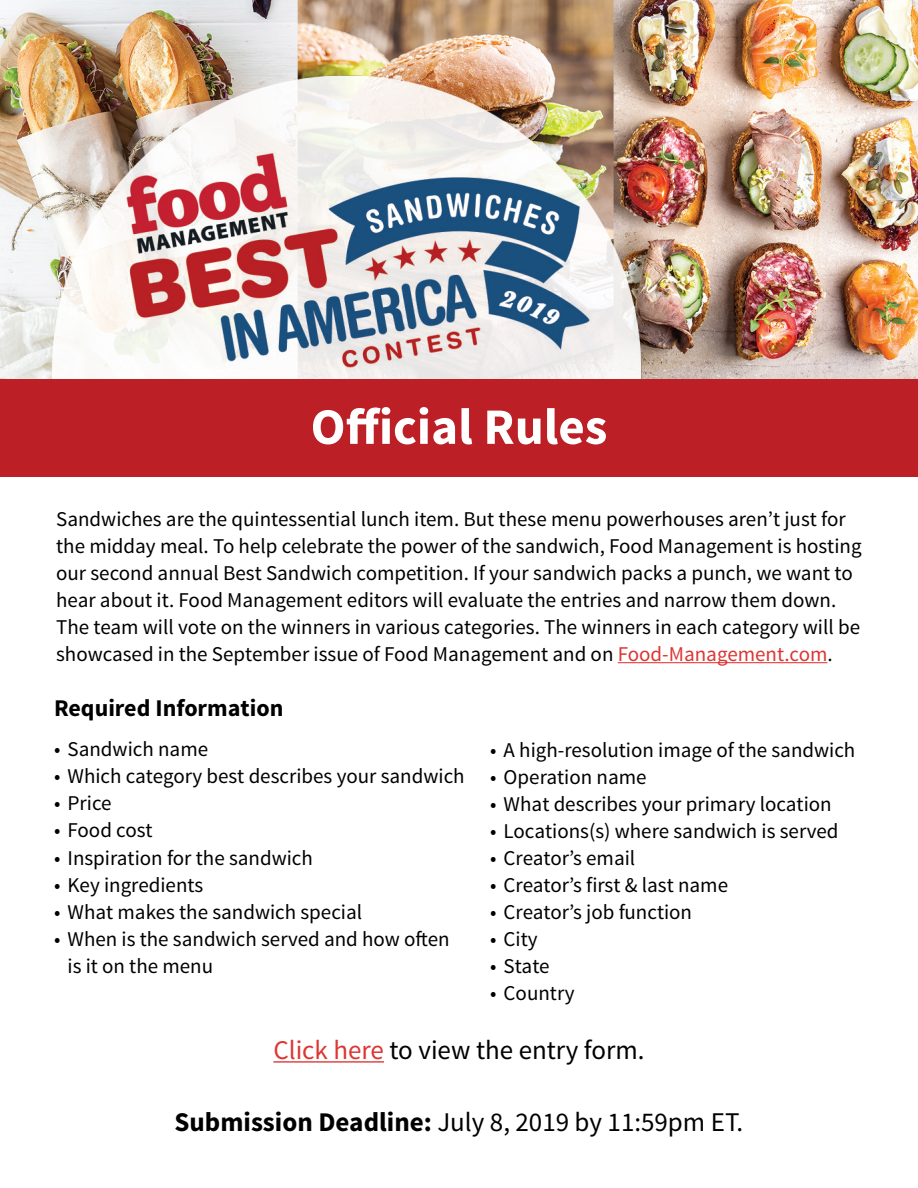
<style>
.page{position:relative;width:918px;height:1188px;background:#fff}
.page>*{position:absolute;margin:0;border:0;box-sizing:border-box;transform-origin:0 0}
.t1{font:700 51px "Source Sans Pro";color:#fff}
.t2{font:27px "Source Sans Pro";color:#000}
.t3{font:700 24px "Source Sans Pro";color:#000}
.t4{font:21px/27px "Source Sans Pro";color:#000}
.s1{color:#dd3532}
.s2{font-weight:700}
</style>
<div class="page">
<img style="left:0;top:0;width:918px;height:380px">
<img style="left:52px;top:67px;width:604px;height:313px">
<div style="left:0;top:380px;width:918px;height:97px;background:#bc2026"></div>
<hr style="left:273px;top:1061px;width:111px;height:2px;background:#dd3532">
<hr style="left:618px;top:662px;width:209px;height:1px;background:#dd3532">
<h1 class="t1" style="left:311px;top:394px;width:298px">Official Rules</h1>
<p class="t4" style="left:56px;top:506px;width:807px">Sandwiches are the quintessential lunch item. But these menu powerhouses aren’t just for the midday meal. To help celebrate the power of the sandwich, Food Management is hosting our second annual Best Sandwich competition. If your sandwich packs a punch, we want to hear about it. Food Management editors will evaluate the entries and narrow them down.<br>The team will vote on the winners in various categories. The winners in each category will be showcased in the September issue of Food Management and on <span class="s1">Food-Management.com</span>.</p>
<p class="t3" style="left:54px;top:693px;width:231px">Required Information</p>
<p class="t4" style="left:54px;top:736px;width:156px">• Sandwich name</p>
<p class="t4" style="left:54px;top:763px;width:412px">• Which category best describes your sandwich</p>
<p class="t4" style="left:54px;top:790px;width:59px">• Price</p>
<p class="t4" style="left:54px;top:817px;width:100px">• Food cost</p>
<p class="t4" style="left:54px;top:844px;width:260px">• Inspiration for the sandwich</p>
<p class="t4" style="left:54px;top:871px;width:151px">• Key ingredients</p>
<p class="t4" style="left:54px;top:898px;width:310px">• What makes the sandwich special</p>
<p class="t4" style="left:68px;top:925px;width:384px;text-indent:-14px">• When is the sandwich served and how often is it on the menu</p>
<p class="t4" style="left:490px;top:736px;width:367px">• A high-resolution image of the sandwich</p>
<p class="t4" style="left:490px;top:763px;width:158px">• Operation name</p>
<p class="t4" style="left:490px;top:790px;width:343px">• What describes your primary location</p>
<p class="t4" style="left:490px;top:817px;width:350px">• Locations(s) where sandwich is served</p>
<p class="t4" style="left:490px;top:844px;width:147px">• Creator’s email</p>
<p class="t4" style="left:490px;top:871px;width:239px">• Creator’s first &amp; last name</p>
<p class="t4" style="left:490px;top:898px;width:203px">• Creator’s job function</p>
<p class="t4" style="left:490px;top:925px;width:49px">• City</p>
<p class="t4" style="left:490px;top:952px;width:61px">• State</p>
<p class="t4" style="left:490px;top:979px;width:86px">• Country</p>
<p class="t2" style="left:273px;top:1034px;width:373px"><span class="s1">Click here</span> to view the entry form.</p>
<p class="t2" style="left:175px;top:1105px;width:570px"><span class="s2">Submission Deadline:</span> July 8, 2019 by 11:59pm ET.</p>
</div>
